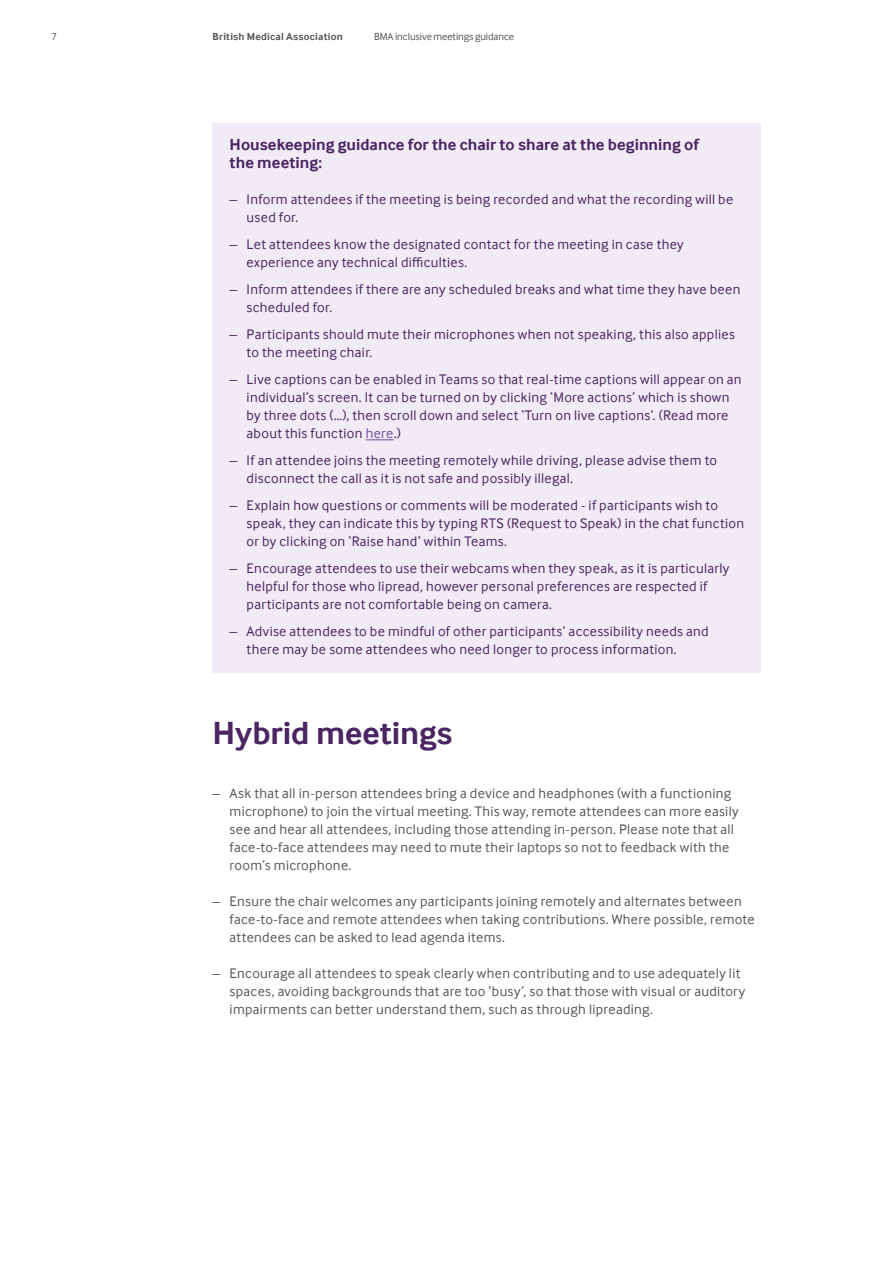
<style>
.page{position:relative;width:893px;height:1263px;background:#fff}
.page>*{position:absolute;margin:0;border:0;box-sizing:border-box;transform-origin:0 0}
.t1{font:700 33px "Inter Face";letter-spacing:-.005em;color:#4b2561}
.t2{font:700 16.5px/18px "Inter Face";color:#4b2561}
.t3{font:14.25px/18px "Inter Face";letter-spacing:.02em;color:#4b2561}
.t4{font:14.25px/18px "Inter Face";letter-spacing:.02em;color:#575756}
.t5{font:10.5px "Inter Face";letter-spacing:-.005em;color:#575756}
.t6{font:700 10.5px "Inter Face";letter-spacing:.02em;color:#575756}
.s1{color:#6f4f9b}
</style>
<div class="page">
<div style="left:213px;top:123px;width:548px;height:549px;background:#f1ebf6"></div>
<svg style="left:366px;top:440px;width:28px;height:1px"></svg>
<p class="t5" style="left:51px;top:31px;width:7px">7</p>
<p class="t6" style="left:213px;top:30px;width:132px">British Medical Association</p>
<p class="t5" style="left:374px;top:31px;width:142px">BMA inclusive meetings guidance</p>
<p class="t2" style="left:230px;top:135px;width:471px">Housekeeping guidance for the chair to share at the beginning of the meeting:</p>
<p class="t3" style="left:247px;top:190px;width:488px;text-indent:-17px">– Inform attendees if the meeting is being recorded and what the recording will be used for.</p>
<p class="t3" style="left:247px;top:235px;width:439px;text-indent:-17px">– Let attendees know the designated contact for the meeting in case they experience any technical difficulties.</p>
<p class="t3" style="left:247px;top:280px;width:495px;text-indent:-17px">– Inform attendees if there are any scheduled breaks and what time they have been scheduled for.</p>
<p class="t3" style="left:247px;top:325px;width:490px;text-indent:-17px">– Participants should mute their microphones when not speaking, this also applies to the meeting chair.</p>
<p class="t3" style="left:247px;top:370px;width:496px;text-indent:-17px">– Live captions can be enabled in Teams so that real-time captions will appear on an individual’s screen. It can be turned on by clicking ‘More actions’ which is shown by three dots (…), then scroll down and select ‘Turn on live captions’. (Read more about this function <span class="s1">here</span>.)</p>
<p class="t3" style="left:247px;top:451px;width:472px;text-indent:-17px">– If an attendee joins the meeting remotely while driving, please advise them to disconnect the call as it is not safe and possibly illegal.</p>
<p class="t3" style="left:247px;top:496px;width:499px;text-indent:-17px">– Explain how questions or comments will be moderated - if participants wish to speak, they can indicate this by typing RTS (Request to Speak) in the chat function or by clicking on ‘Raise hand’ within Teams.</p>
<p class="t3" style="left:247px;top:559px;width:484px;text-indent:-17px">– Encourage attendees to use their webcams when they speak, as it is particularly helpful for those who lipread, however personal preferences are respected if participants are not comfortable being on camera.</p>
<p class="t3" style="left:247px;top:622px;width:464px;text-indent:-17px">– Advise attendees to be mindful of other participants’ accessibility needs and there may be some attendees who need longer to process information.</p>
<h1 class="t1" style="left:213px;top:714px;width:241px">Hybrid meetings</h1>
<p class="t4" style="left:230px;top:784px;width:511px;text-indent:-17px">– Ask that all in-person attendees bring a device and headphones (with a functioning microphone) to join the virtual meeting. This way, remote attendees can more easily see and hear all attendees, including those attending in-person. Please note that all face-to-face attendees may need to mute their laptops so not to feedback with the room’s microphone.</p>
<p class="t4" style="left:230px;top:892px;width:526px;text-indent:-17px">– Ensure the chair welcomes any participants joining remotely and alternates between face-to-face and remote attendees when taking contributions. Where possible, remote attendees can be asked to lead agenda items.</p>
<p class="t4" style="left:230px;top:964px;width:517px;text-indent:-17px">– Encourage all attendees to speak clearly when contributing and to use adequately lit spaces, avoiding backgrounds that are too ‘busy’, so that those with visual or auditory impairments can better understand them, such as through lipreading.</p>
</div>
